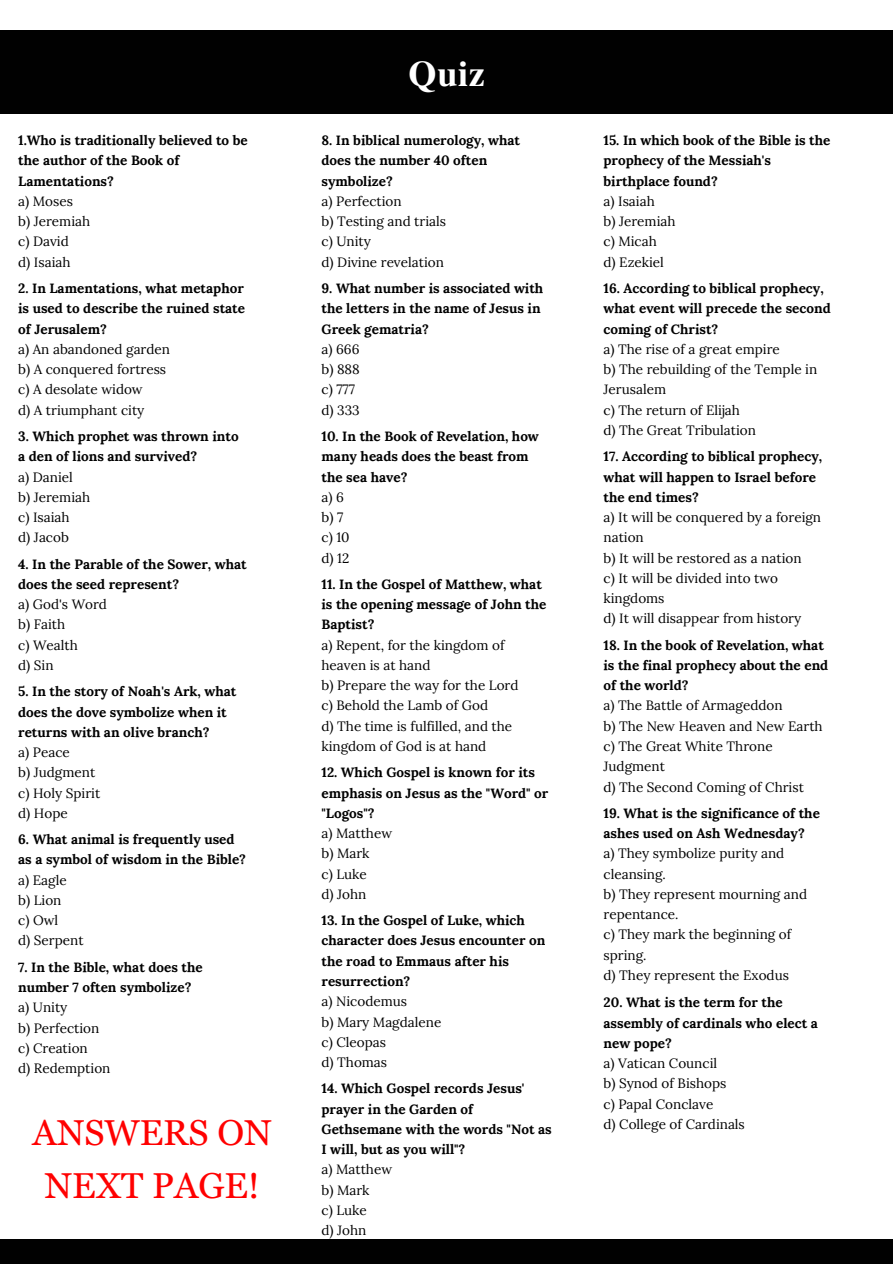
<style>
.page{position:relative;width:893px;height:1264px;background:#fff}
.page>*{position:absolute;margin:0;border:0;box-sizing:border-box;transform-origin:0 0}
.t1{font:36px/52.8px "Georgia Pro";color:#f00;text-align:center}
.t2{font:700 36px "Te X Gyre Termes";color:#fff}
.t3{font:700 13.5px/20.2px "Lora";color:#000}
.t4{font:13.5px/20.2px "Lora";color:#000}
</style>
<div class="page">
<div style="left:0;top:31px;width:892px;height:83px;background:#010101"></div>
<div style="left:0;top:1239px;width:892px;height:24px;background:#010101"></div>
<p class="t3" style="left:18px;top:130px;width:231px">1.Who is traditionally believed to be the author of the Book of<br>Lamentations?</p>
<p class="t4" style="left:18px;top:191px;width:73px">a) Moses<br>b) Jeremiah c) David<br>d) Isaiah</p>
<p class="t3" style="left:18px;top:278px;width:228px;text-align:justify">2. In Lamentations, what metaphor is used to describe the ruined state of Jerusalem?</p>
<p class="t4" style="left:18px;top:339px;width:153px">a) An abandoned garden b) A conquered fortress c) A desolate widow<br>d) A triumphant city</p>
<p class="t3" style="left:18px;top:426px;width:222px">3. Which prophet was thrown into a den of lions and survived?</p>
<p class="t4" style="left:18px;top:466px;width:73px">a) Daniel<br>b) Jeremiah c) Isaiah<br>d) Jacob</p>
<p class="t3" style="left:18px;top:553px;width:230px">4. In the Parable of the Sower, what does the seed represent?</p>
<p class="t4" style="left:18px;top:594px;width:90px">a) God's Word b) Faith<br>c) Wealth<br>d) Sin</p>
<p class="t3" style="left:18px;top:681px;width:220px">5. In the story of Noah's Ark, what does the dove symbolize when it returns with an olive branch?</p>
<p class="t4" style="left:18px;top:742px;width:83px">a) Peace<br>b) Judgment c) Holy Spirit d) Hope</p>
<p class="t3" style="left:18px;top:829px;width:229px">6. What animal is frequently used as a symbol of wisdom in the Bible?</p>
<p class="t4" style="left:18px;top:869px;width:67px">a) Eagle<br>b) Lion<br>c) Owl<br>d) Serpent</p>
<p class="t3" style="left:18px;top:956px;width:186px">7. In the Bible, what does the number 7 often symbolize?</p>
<p class="t4" style="left:18px;top:997px;width:94px">a) Unity<br>b) Perfection c) Creation<br>d) Redemption</p>
<h1 class="t1" style="left:33px;top:1106px;width:241px">ANSWERS ON<br>NEXT PAGE!</h1>
<h1 class="t2" style="left:408px;top:46px;width:78px">Quiz</h1>
<p class="t3" style="left:321px;top:130px;width:200px">8. In biblical numerology, what does the number 40 often symbolize?</p>
<p class="t4" style="left:321px;top:191px;width:126px">a) Perfection<br>b) Testing and trials c) Unity<br>d) Divine revelation</p>
<p class="t3" style="left:321px;top:278px;width:223px">9. What number is associated with the letters in the name of Jesus in<br>Greek gematria?</p>
<p class="t4" style="left:321px;top:339px;width:40px">a) 666 b) 888 c) 777 d) 333</p>
<p class="t3" style="left:321px;top:426px;width:219px">10. In the Book of Revelation, how many heads does the beast from the sea have?</p>
<p class="t4" style="left:321px;top:486px;width:30px">a) 6 b) 7 c) 10 d) 12</p>
<p class="t3" style="left:321px;top:574px;width:226px">11. In the Gospel of Matthew, what is the opening message of John the<br>Baptist?</p>
<p class="t4" style="left:321px;top:634px;width:198px">a) Repent, for the kingdom of heaven is at hand<br>b) Prepare the way for the Lord c) Behold the Lamb of God<br>d) The time is fulfilled, and the kingdom of God is at hand</p>
<p class="t3" style="left:321px;top:762px;width:228px">12. Which Gospel is known for its emphasis on Jesus as the "Word" or "Logos"?</p>
<p class="t4" style="left:321px;top:823px;width:72px">a) Matthew b) Mark<br>c) Luke<br>d) John</p>
<p class="t3" style="left:321px;top:910px;width:225px">13. In the Gospel of Luke, which character does Jesus encounter on the road to Emmaus after his resurrection?</p>
<p class="t4" style="left:321px;top:991px;width:121px">a) Nicodemus<br>b) Mary Magdalene c) Cleopas<br>d) Thomas</p>
<p class="t3" style="left:321px;top:1078px;width:232px">14. Which Gospel records Jesus' prayer in the Garden of<br>Gethsemane with the words "Not as<br>I will, but as you will"?</p>
<p class="t4" style="left:321px;top:1159px;width:72px">a) Matthew b) Mark<br>c) Luke<br>d) John</p>
<p class="t3" style="left:603px;top:130px;width:228px">15. In which book of the Bible is the prophecy of the Messiah's birthplace found?</p>
<p class="t4" style="left:603px;top:191px;width:73px">a) Isaiah<br>b) Jeremiah c) Micah<br>d) Ezekiel</p>
<p class="t3" style="left:603px;top:278px;width:229px">16. According to biblical prophecy, what event will precede the second coming of Christ?</p>
<p class="t4" style="left:603px;top:339px;width:215px">a) The rise of a great empire<br>b) The rebuilding of the Temple in<br>Jerusalem<br>c) The return of Elijah<br>d) The Great Tribulation</p>
<p class="t3" style="left:603px;top:446px;width:220px">17. According to biblical prophecy, what will happen to Israel before the end times?</p>
<p class="t4" style="left:603px;top:507px;width:219px">a) It will be conquered by a foreign nation<br>b) It will be restored as a nation<br>c) It will be divided into two kingdoms<br>d) It will disappear from history</p>
<p class="t3" style="left:603px;top:634px;width:226px">18. In the book of Revelation, what is the final prophecy about the end of the world?</p>
<p class="t4" style="left:603px;top:695px;width:221px">a) The Battle of Armageddon<br>b) The New Heaven and New Earth c) The Great White Throne<br>Judgment<br>d) The Second Coming of Christ</p>
<p class="t3" style="left:603px;top:802px;width:218px">19. What is the significance of the ashes used on Ash Wednesday?</p>
<p class="t4" style="left:603px;top:843px;width:205px">a) They symbolize purity and cleansing.<br>b) They represent mourning and repentance.<br>c) They mark the beginning of spring.<br>d) They represent the Exodus</p>
<p class="t3" style="left:603px;top:992px;width:216px">20. What is the term for the assembly of cardinals who elect a new pope?</p>
<p class="t4" style="left:603px;top:1053px;width:143px">a) Vatican Council<br>b) Synod of Bishops<br>c) Papal Conclave<br>d) College of Cardinals</p>
</div>
